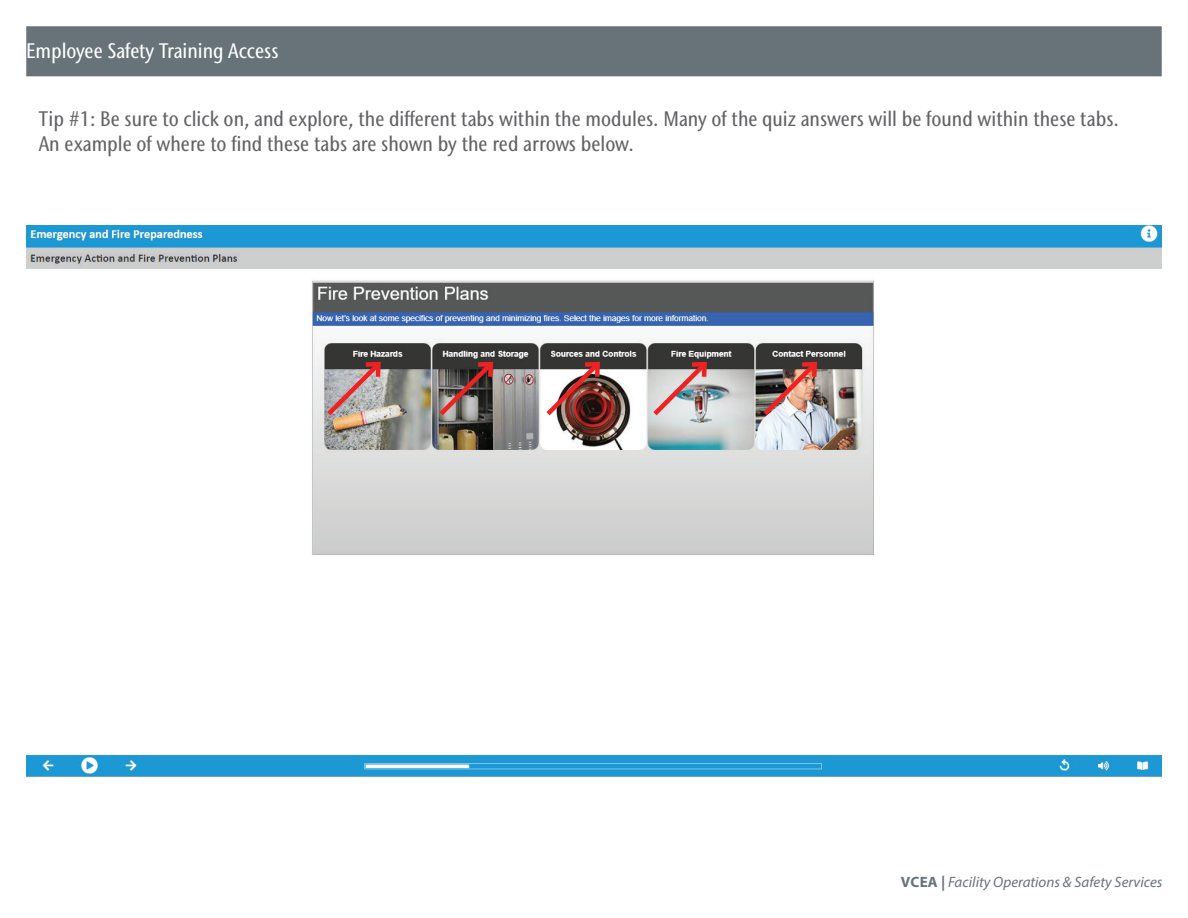
<style>
.page{position:relative;width:1188px;height:918px;background:#fff}
.page>*{position:absolute;margin:0;border:0;box-sizing:border-box;transform-origin:0 0}
.t1{font:500 condensed 21px/25.2px "Stone Sans IIITC Std";color:#636366}
.t2{font:500 condensed 21px "Stone Sans IIITC Std";color:#fff}
.t3{font:italic 15px "Myriad Pro";color:#687379}
.s1{font-weight:700;font-style:normal}
</style>
<div class="page">
<div style="left:26px;top:26px;width:1136px;height:50px;background:#687379;border:2px solid #687379"></div>
<img style="left:26px;top:226px;width:1136px;height:551px">
<svg style="left:322px;top:358px;width:63px;height:62px;background:#ac9695"></svg>
<svg style="left:435px;top:358px;width:62px;height:62px;background:#6d5754"></svg>
<img style="left:542px;top:358px;width:62px;height:62px">
<img style="left:649px;top:358px;width:62px;height:62px">
<img style="left:759px;top:358px;width:62px;height:62px">
<p class="t2" style="left:26px;top:38px;width:254px">Employee Safety Training Access</p>
<p class="t1" style="left:39px;top:106px;width:1082px">Tip #1: Be sure to click on, and explore, the different tabs within the modules. Many of the quiz answers will be found within these tabs.<br>An example of where to find these tabs are shown by the red arrows below.</p>
<p class="t3" style="left:901px;top:872px;width:263px"><span class="s1">VCEA |</span> Facility Operations &amp; Safety Services</p>
</div>
